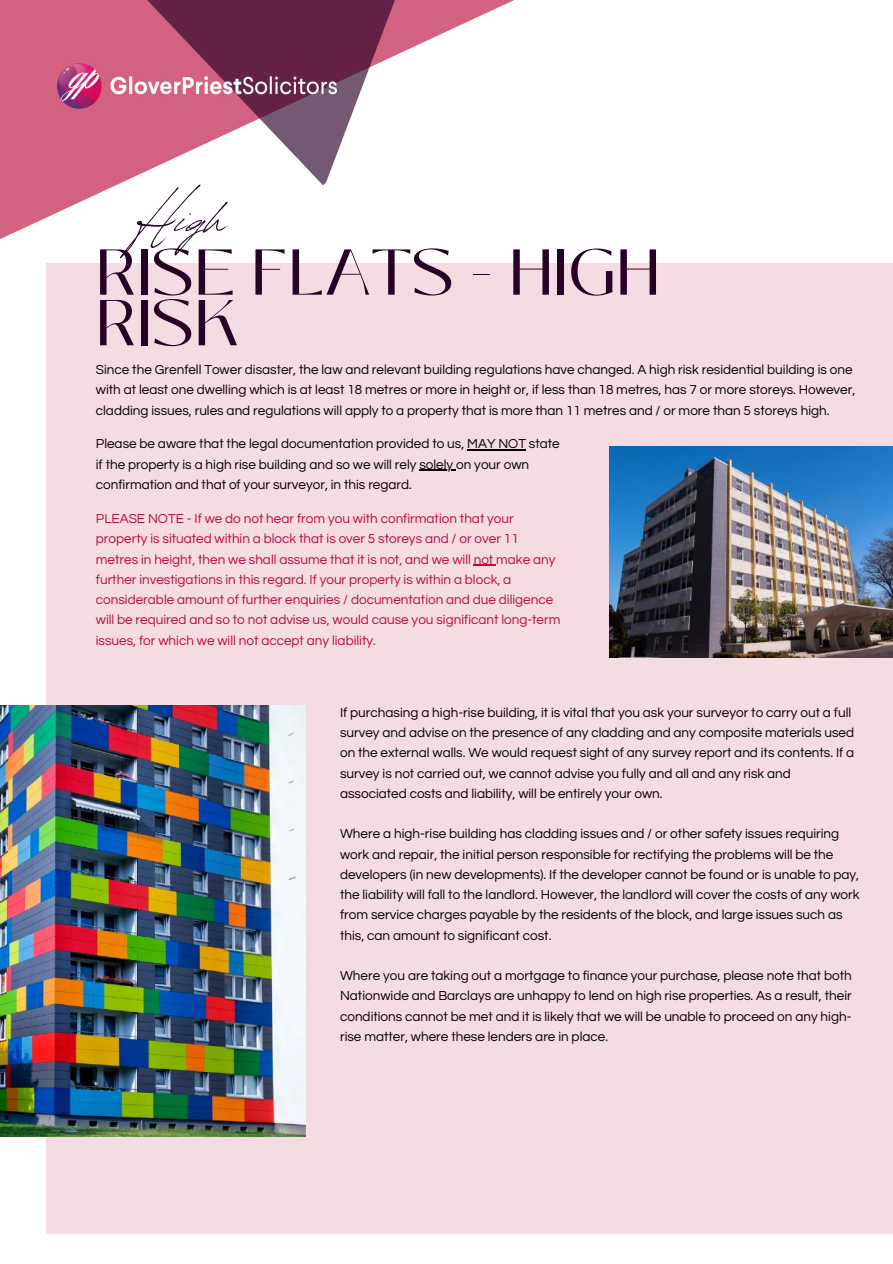
<style>
.page{position:relative;width:893px;height:1264px;background:#fff}
.page>*{position:absolute;margin:0;border:0;box-sizing:border-box;transform-origin:0 0}
.t1{font:69.75px "Revive 80 Signature";color:#270126}
.t2{font:64.5px/50.6px "Black Mango";color:#270126}
.t3{font:13.5px/20.2px "Questrial";color:#000}
.t4{font:13.5px/20.2px "Questrial";color:#bb0b3b}
</style>
<div class="page">
<div style="left:47px;top:263px;width:845px;height:970px;background:#f5dbe2"></div>
<img style="left:0;top:705px;width:306px;height:431px">
<svg style="left:0;top:0;width:514px;height:366px;fill:#f5dbe2"></svg>
<svg style="left:48px;top:0;width:439px;height:187px"></svg>
<img style="left:58px;top:64px;width:278px;height:45px">
<img style="left:609px;top:446px;width:283px;height:211px">
<hr style="left:467px;top:449px;width:59px;height:1px;background:#000">
<hr style="left:419px;top:470px;width:37px;height:1px;background:#000">
<hr style="left:473px;top:564px;width:23px;height:2px;background:#bb0b3b">
<h1 class="t1" style="left:137px;top:166px;width:92px">High</h1>
<h2 class="t2" style="left:96px;top:247px;width:565px">RISE FLATS - HIGH<br>RISK</h2>
<p class="t3" style="left:96px;top:360px;width:760px">Since the Grenfell Tower disaster, the law and relevant building regulations have changed. A high risk residential building is one with at least one dwelling which is at least 18 metres or more in height or, if less than 18 metres, has 7 or more storeys. However, cladding issues, rules and regulations will apply to a property that is more than 11 metres and / or more than 5 storeys high.</p>
<p class="t3" style="left:96px;top:434px;width:465px">Please be aware that the legal documentation provided to us, MAY NOT state if the property is a high rise building and so we will rely solely on your own confirmation and that of your surveyor, in this regard.</p>
<p class="t4" style="left:96px;top:509px;width:466px">PLEASE NOTE - If we do not hear from you with confirmation that your property is situated within a block that is over 5 storeys and / or over 11 metres in height, then we shall assume that it is not, and we will not make any further investigations in this regard. If your property is within a block, a considerable amount of further enquiries / documentation and due diligence will be required and so to not advise us, would cause you significant long-term issues, for which we will not accept any liability.</p>
<p class="t3" style="left:340px;top:702px;width:515px">If purchasing a high-rise building, it is vital that you ask your surveyor to carry out a full survey and advise on the presence of any cladding and any composite materials used on the external walls. We would request sight of any survey report and its contents. If a survey is not carried out, we cannot advise you fully and all and any risk and associated costs and liability, will be entirely your own.</p>
<p class="t3" style="left:340px;top:824px;width:521px">Where a high-rise building has cladding issues and / or other safety issues requiring work and repair, the initial person responsible for rectifying the problems will be the developers (in new developments). If the developer cannot be found or is unable to pay, the liability will fall to the landlord. However, the landlord will cover the costs of any work from service charges payable by the residents of the block, and large issues such as this, can amount to significant cost.</p>
<p class="t3" style="left:340px;top:965px;width:513px;text-align:justify">Where you are taking out a mortgage to finance your purchase, please note that both Nationwide and Barclays are unhappy to lend on high rise properties. As a result, their conditions cannot be met and it is likely that we will be unable to proceed on any high&shy;rise matter, where these lenders are in place.</p>
</div>
